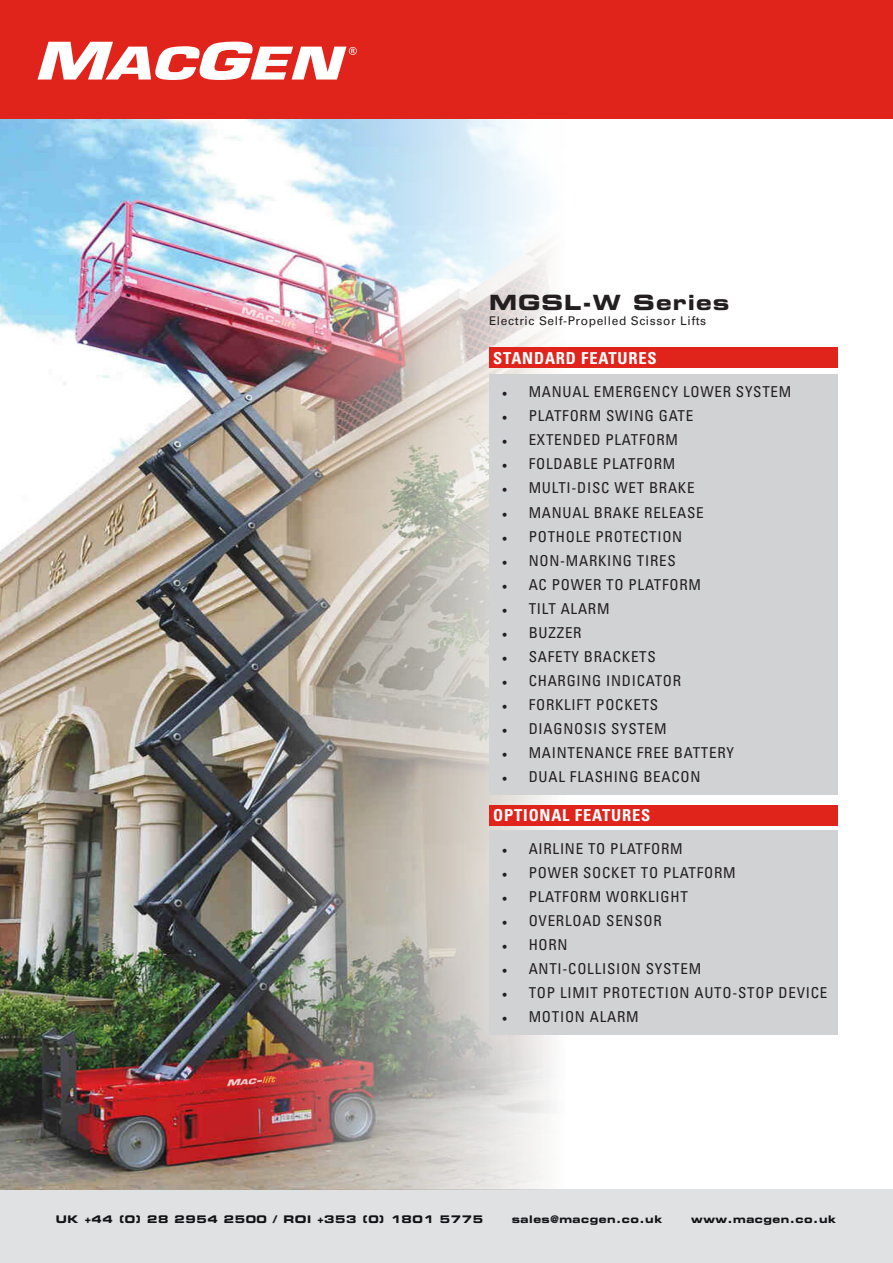
<style>
.page{position:relative;width:893px;height:1263px;background:#fff}
.page>*{position:absolute;margin:0;border:0;box-sizing:border-box;transform-origin:0 0}
.t1{font:21px "Eurostile LT Std Bold Ex 2";letter-spacing:.05em;color:#231f20}
.t2{font:700 condensed 16.5px "Univers LT Std";letter-spacing:.05em;color:#fff}
.t3{font:condensed 15px "Univers LT Std";letter-spacing:.05em;color:#231f20}
.t4{font:12px "Univers LT Std";letter-spacing:.05em;color:#231f20}
.t5{font:10.5px "Eurostile LT Std Bold Ex 2";letter-spacing:.05em;color:#101216}
.s1{font-family:"Minion Pro";font-stretch:normal}
</style>
<div class="page">
<div style="left:0;top:1189px;width:893px;height:74px;background:#e0e1e3"></div>
<div style="left:0;top:0;width:893px;height:119px;background:#e1241b"></div>
<svg style="left:38px;top:42px;width:319px;height:38px"></svg>
<img style="left:0;top:119px;width:575px;height:1070px">
<div style="left:489px;top:348px;width:349px;height:20px;background:#e1241b"></div>
<div style="left:489px;top:805px;width:349px;height:20px;background:#e1241b"></div>
<div style="left:489px;top:374px;width:349px;height:420px;background:#d1d2d4"></div>
<div style="left:489px;top:831px;width:349px;height:204px;background:#d1d2d4"></div>
<p class="t1" style="left:489px;top:288px;width:242px">MGSL-W Series</p>
<p class="t4" style="left:489px;top:313px;width:219px">Electric Self-Propelled Scissor Lifts</p>
<p class="t2" style="left:493px;top:348px;width:165px">STANDARD FEATURES</p>
<p class="t3" style="left:502px;top:383px;width:291px"><span class="s1">•</span> MANUAL EMERGENCY LOWER SYSTEM</p>
<p class="t3" style="left:502px;top:407px;width:193px"><span class="s1">•</span> PLATFORM SWING GATE</p>
<p class="t3" style="left:502px;top:431px;width:178px"><span class="s1">•</span> EXTENDED PLATFORM</p>
<p class="t3" style="left:502px;top:455px;width:175px"><span class="s1">•</span> FOLDABLE PLATFORM</p>
<p class="t3" style="left:502px;top:479px;width:194px"><span class="s1">•</span> MULTI-DISC WET BRAKE</p>
<p class="t3" style="left:502px;top:503px;width:204px"><span class="s1">•</span> MANUAL BRAKE RELEASE</p>
<p class="t3" style="left:502px;top:527px;width:182px"><span class="s1">•</span> POTHOLE PROTECTION</p>
<p class="t3" style="left:502px;top:551px;width:175px"><span class="s1">•</span> NON-MARKING TIRES</p>
<p class="t3" style="left:502px;top:575px;width:201px"><span class="s1">•</span> AC POWER TO PLATFORM</p>
<p class="t3" style="left:502px;top:599px;width:109px"><span class="s1">•</span> TILT ALARM</p>
<p class="t3" style="left:502px;top:623px;width:81px"><span class="s1">•</span> BUZZER</p>
<p class="t3" style="left:502px;top:647px;width:156px"><span class="s1">•</span> SAFETY BRACKETS</p>
<p class="t3" style="left:502px;top:671px;width:181px"><span class="s1">•</span> CHARGING INDICATOR</p>
<p class="t3" style="left:502px;top:695px;width:158px"><span class="s1">•</span> FORKLIFT POCKETS</p>
<p class="t3" style="left:502px;top:719px;width:166px"><span class="s1">•</span> DIAGNOSIS SYSTEM</p>
<p class="t3" style="left:502px;top:743px;width:234px"><span class="s1">•</span> MAINTENANCE FREE BATTERY</p>
<p class="t3" style="left:502px;top:767px;width:200px"><span class="s1">•</span> DUAL FLASHING BEACON</p>
<p class="t2" style="left:493px;top:805px;width:159px">OPTIONAL FEATURES</p>
<p class="t3" style="left:502px;top:839px;width:182px"><span class="s1">•</span> AIRLINE TO PLATFORM</p>
<p class="t3" style="left:502px;top:863px;width:235px"><span class="s1">•</span> POWER SOCKET TO PLATFORM</p>
<p class="t3" style="left:502px;top:887px;width:188px"><span class="s1">•</span> PLATFORM WORKLIGHT</p>
<p class="t3" style="left:502px;top:911px;width:161px"><span class="s1">•</span> OVERLOAD SENSOR</p>
<p class="t3" style="left:502px;top:935px;width:67px"><span class="s1">•</span> HORN</p>
<p class="t3" style="left:502px;top:959px;width:201px"><span class="s1">•</span> ANTI-COLLISION SYSTEM</p>
<p class="t3" style="left:502px;top:983px;width:327px"><span class="s1">•</span> TOP LIMIT PROTECTION AUTO-STOP DEVICE</p>
<p class="t3" style="left:502px;top:1007px;width:138px"><span class="s1">•</span> MOTION ALARM</p>
<p class="t5" style="left:56px;top:1211px;width:429px">UK +44 (0) 28 2954 2500 / ROI +353 (0) 1801 5775</p>
<p class="t5" style="left:512px;top:1211px;width:152px">sales@macgen.co.uk</p>
<p class="t5" style="left:691px;top:1211px;width:146px">www.macgen.co.uk</p>
</div>
